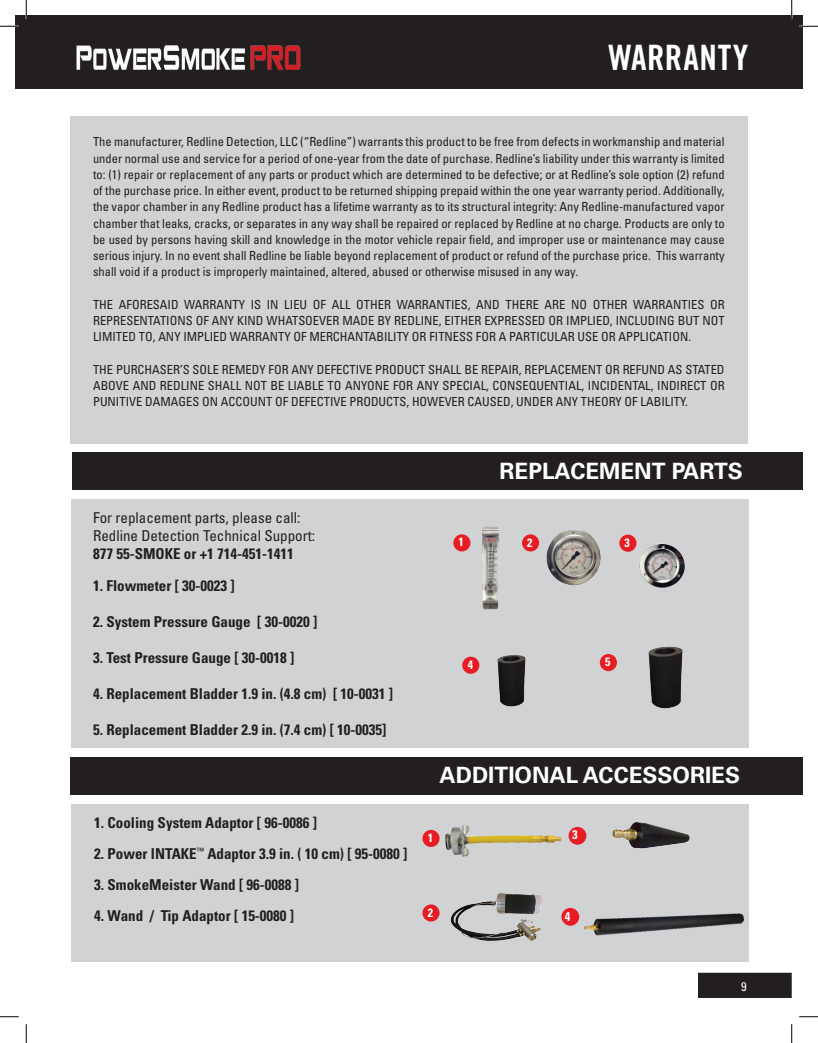
<style>
.page{position:relative;width:818px;height:1043px;background:#fff}
.page>*{position:absolute;margin:0;border:0;box-sizing:border-box;transform-origin:0 0}
.t1{font:35px "Trade Gothic LT Std Bd Cn 20";letter-spacing:.02em;color:#fff}
.t2{font:700 22.5px "Univers LT Std";color:#fff}
.t3{font:700 condensed 15px "Univers LT Std";color:#231f20}
.t4{font:condensed 15px/18px "Univers LT Std";color:#231f20}
.t5{font:condensed 12.5px/16.2px "Univers LT Std";color:#231f20;text-align:justify}
.t6{font:700 condensed 12.5px "Univers LT Std";color:#fff}
.t7{font:condensed 12.5px "Univers LT Std";color:#fff}
.t8{font:700 condensed 12px "Univers LT Std";color:#fff}
</style>
<div class="page">
<div style="left:15px;top:15px;width:787px;height:73px;background:#231f20"></div>
<div style="left:698px;top:973px;width:93px;height:24px;background:#231f20"></div>
<div style="left:698px;top:972px;width:93px;height:26px;border:1px solid #231f20"></div>
<div style="left:70px;top:116px;width:677px;height:328px;background:#d1d2d4"></div>
<div style="left:71px;top:499px;width:677px;height:248px;background:#d1d2d4"></div>
<div style="left:71px;top:804px;width:677px;height:157px;background:#d1d2d4"></div>
<div style="left:73px;top:453px;width:729px;height:37px;background:#231f20"></div>
<div style="left:70px;top:757px;width:732px;height:38px;background:#231f20"></div>
<img style="left:76px;top:45px;width:225px;height:25px">
<img style="left:445px;top:825px;width:117px;height:32px">
<img style="left:546px;top:529px;width:55px;height:57px">
<img style="left:636px;top:541px;width:49px;height:47px">
<img style="left:453px;top:526px;width:87px;height:84px">
<div style="left:453px;top:534px;width:17px;height:17px;background:#e81d24;border-radius:50%"></div>
<div style="left:522px;top:534px;width:17px;height:17px;background:#e81d24;border-radius:50%"></div>
<div style="left:619px;top:534px;width:17px;height:17px;background:#e81d24;border-radius:50%"></div>
<div style="left:462px;top:656px;width:17px;height:17px;background:#e81d24;border-radius:50%"></div>
<div style="left:599px;top:654px;width:18px;height:17px;background:#e81d24;border-radius:50%"></div>
<div style="left:422px;top:829px;width:17px;height:18px;background:#e81d24;border-radius:50%"></div>
<div style="left:422px;top:904px;width:17px;height:17px;background:#e81d24;border-radius:50%"></div>
<img style="left:648px;top:646px;width:35px;height:63px">
<img style="left:473px;top:655px;width:53px;height:52px">
<img style="left:439px;top:893px;width:104px;height:48px">
<img style="left:612px;top:822px;width:78px;height:27px">
<div style="left:568px;top:827px;width:18px;height:17px;background:#e81d24;border-radius:50%"></div>
<div style="left:561px;top:907px;width:18px;height:18px;background:#e81d24;border-radius:50%"></div>
<img style="left:579px;top:913px;width:167px;height:49px">
<svg style="left:0;top:25px;width:19px;height:2px"></svg>
<svg style="left:799px;top:25px;width:19px;height:2px"></svg>
<svg style="left:0;top:1016px;width:19px;height:1px"></svg>
<svg style="left:799px;top:1016px;width:19px;height:1px"></svg>
<svg style="left:25px;top:0;width:2px;height:19px"></svg>
<svg style="left:25px;top:1024px;width:2px;height:18px"></svg>
<svg style="left:790px;top:0;width:2px;height:19px"></svg>
<svg style="left:791px;top:1024px;width:1px;height:18px"></svg>
<h1 class="t1" style="left:608px;top:36px;width:142px">WARRANTY</h1>
<p class="t5" style="left:93px;top:134px;width:633px">The manufacturer, Redline Detection, LLC (“Redline”) warrants this product to be free from defects in workmanship and material under normal use and service for a period of one-year from the date of purchase. Redline’s liability under this warranty is limited to: (1) repair or replacement of any parts or product which are determined to be defective; or at Redline’s sole option (2) refund of the purchase price. In either event, product to be returned shipping prepaid within the one year warranty period. Additionally, the vapor chamber in any Redline product has a lifetime warranty as to its structural integrity: Any Redline-manufactured vapor chamber that leaks, cracks, or separates in any way shall be repaired or replaced by Redline at no charge. Products are only to be used by persons having skill and knowledge in the motor vehicle repair field, and improper use or maintenance may cause serious injury. In no event shall Redline be liable beyond replacement of product or refund of the purchase price. This warranty shall void if a product is improperly maintained, altered, abused or otherwise misused in any way.</p>
<p class="t5" style="left:93px;top:296px;width:633px">THE AFORESAID WARRANTY IS IN LIEU OF ALL OTHER WARRANTIES, AND THERE ARE NO OTHER WARRANTIES OR REPRESENTATIONS OF ANY KIND WHATSOEVER MADE BY REDLINE, EITHER EXPRESSED OR IMPLIED, INCLUDING BUT NOT LIMITED TO, ANY IMPLIED WARRANTY OF MERCHANTABILITY OR FITNESS FOR A PARTICULAR USE OR APPLICATION.</p>
<p class="t5" style="left:93px;top:361px;width:633px">THE PURCHASER’S SOLE REMEDY FOR ANY DEFECTIVE PRODUCT SHALL BE REPAIR, REPLACEMENT OR REFUND AS STATED ABOVE AND REDLINE SHALL NOT BE LIABLE TO ANYONE FOR ANY SPECIAL, CONSEQUENTIAL, INCIDENTAL, INDIRECT OR PUNITIVE DAMAGES ON ACCOUNT OF DEFECTIVE PRODUCTS, HOWEVER CAUSED, UNDER ANY THEORY OF LABILITY.</p>
<p class="t4" style="left:93px;top:509px;width:224px">For replacement parts, please call:<br>Redline Detection Technical Support:</p>
<p class="t3" style="left:93px;top:545px;width:202px">877 55-SMOKE or +1 714-451-1411</p>
<p class="t3" style="left:93px;top:576px;width:143px">1. Flowmeter [ 30-0023 ]</p>
<p class="t3" style="left:93px;top:612px;width:226px">2. System Pressure Gauge [ 30-0020 ]</p>
<p class="t3" style="left:93px;top:648px;width:203px">3. Test Pressure Gauge [ 30-0018 ]</p>
<p class="t3" style="left:93px;top:684px;width:301px">4. Replacement Bladder 1.9 in. (4.8 cm) [ 10-0031 ]</p>
<p class="t3" style="left:93px;top:720px;width:295px">5. Replacement Bladder 2.9 in. (7.4 cm) [ 10-0035]</p>
<p class="t3" style="left:94px;top:813px;width:224px">1. Cooling System Adaptor [ 96-0086 ]</p>
<p class="t3" style="left:94px;top:844px;width:314px">2. Power INTAKE<sup>™</sup> Adaptor 3.9 in. ( 10 cm) [ 95-0080 ]</p>
<p class="t3" style="left:94px;top:875px;width:206px">3. SmokeMeister Wand [ 96-0088 ]</p>
<p class="t3" style="left:94px;top:906px;width:201px">4. Wand / Tip Adaptor [ 15-0080 ]</p>
<h2 class="t2" style="left:499px;top:457px;width:245px">REPLACEMENT PARTS</h2>
<p class="t8" style="left:458px;top:534px;width:7px">1</p>
<p class="t8" style="left:527px;top:535px;width:7px">2</p>
<p class="t8" style="left:624px;top:535px;width:7px">3</p>
<p class="t8" style="left:467px;top:657px;width:7px">4</p>
<p class="t8" style="left:605px;top:654px;width:7px">5</p>
<h2 class="t2" style="left:439px;top:762px;width:302px">ADDITIONAL ACCESSORIES</h2>
<p class="t8" style="left:428px;top:830px;width:7px">1</p>
<p class="t8" style="left:428px;top:905px;width:7px">2</p>
<p class="t6" style="left:572px;top:826px;width:7px">3</p>
<p class="t6" style="left:564px;top:908px;width:7px">4</p>
<p class="t7" style="left:741px;top:978px;width:7px">9</p>
</div>
